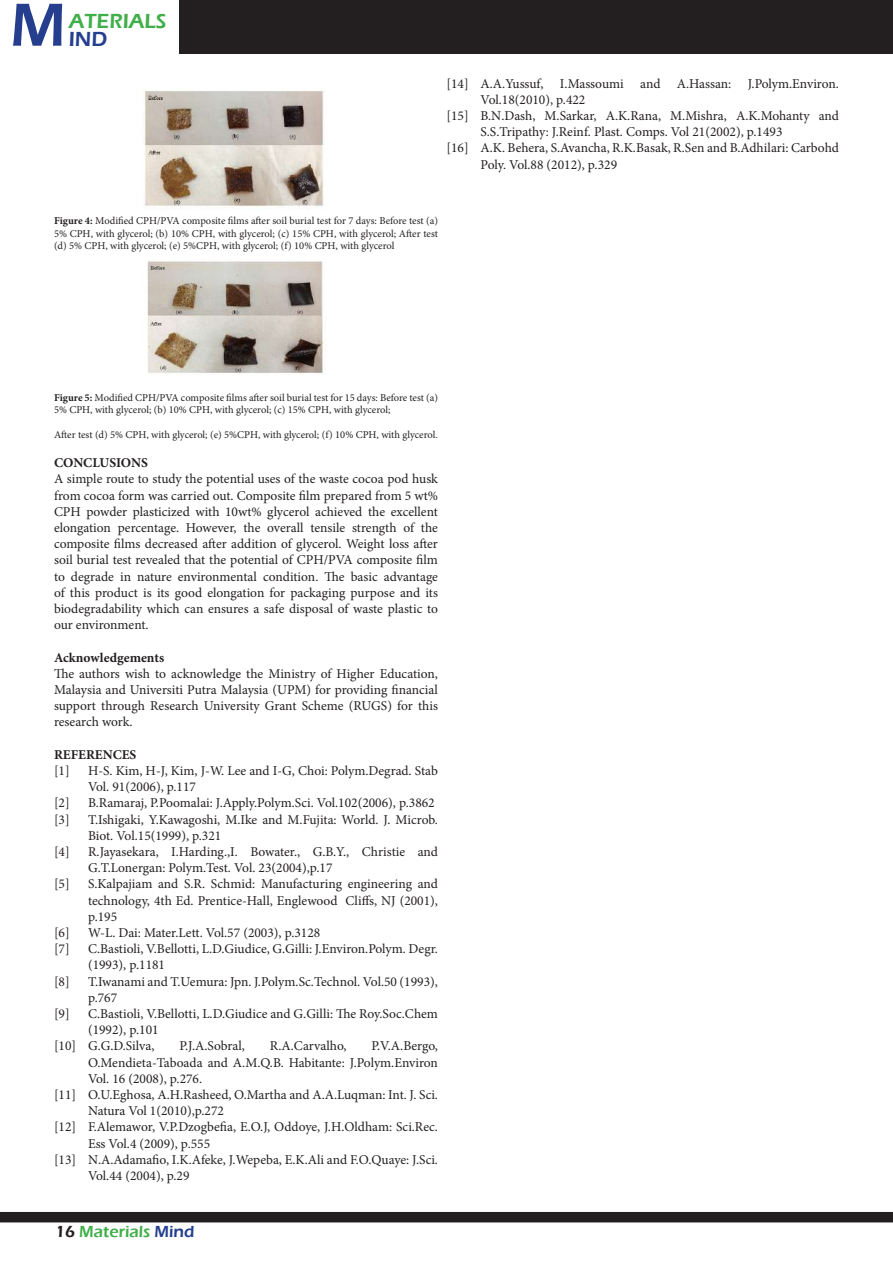
<style>
.page{position:relative;width:893px;height:1263px;background:#fff}
.page>*{position:absolute;margin:0;border:0;box-sizing:border-box;transform-origin:0 0}
.t1{font:600 63px "Eras ITC";color:#253f8e}
.t2{font:600 21px "Eras ITC";color:#40ae49}
.t3{font:600 21px "Eras ITC";color:#253f8e}
.t4{font:600 16.5px "Eras ITC";color:#40ae49}
.t5{font:13.5px/16.2px "Minion Pro";color:#231f20}
.t6{font:700 13.5px "Minion Pro";color:#231f20}
.t7{font:10.5px/12.6px "Minion Pro";color:#231f20;text-align:justify}
.s1{font-weight:700}
.s2{color:#231f20}
.s3{color:#253f8e}
</style>
<div class="page">
<div style="left:179px;top:0;width:714px;height:54px;background:#231f20"></div>
<div style="left:0;top:1212px;width:893px;height:10px;background:#231f20"></div>
<img style="left:147px;top:259px;width:177px;height:116px">
<img style="left:144px;top:90px;width:180px;height:120px">
<h1 class="t1" style="left:10px;top:-11px;width:57px">M</h1>
<h2 class="t2" style="left:69px;top:9px;width:100px">ATERIALS</h2>
<h2 class="t3" style="left:69px;top:27px;width:40px">IND</h2>
<p class="t5" style="left:446px;top:75px;width:394px">[14] A.A.Yussuf, I.Massoumi and A.Hassan: J.Polym.Environ.</p>
<p class="t5" style="left:480px;top:92px;width:106px">Vol.18(2010), p.422</p>
<p class="t5" style="left:446px;top:108px;width:394px">[15] B.N.Dash, M.Sarkar, A.K.Rana, M.Mishra, A.K.Mohanty and</p>
<p class="t5" style="left:480px;top:124px;width:303px">S.S.Tripathy: J.Reinf. Plast. Comps. Vol 21(2002), p.1493</p>
<p class="t5" style="left:446px;top:140px;width:394px">[16] A.K. Behera, S.Avancha, R.K.Basak, R.Sen and B.Adhilari: Carbohd</p>
<p class="t5" style="left:480px;top:156px;width:138px">Poly. Vol.88 (2012), p.329</p>
<p class="t7" style="left:54px;top:214px;width:386px"><span class="s1">Figure 4:</span> Modified CPH/PVA composite films after soil burial test for 7 days: Before test (a)<br>5% CPH, with glycerol; (b) 10% CPH, with glycerol; (c) 15% CPH, with glycerol; After test (d) 5% CPH, with glycerol; (e) 5%CPH, with glycerol; (f) 10% CPH, with glycerol</p>
<p class="t7" style="left:54px;top:391px;width:386px"><span class="s1">Figure 5:</span> Modified CPH/PVA composite films after soil burial test for 15 days: Before test (a)<br>5% CPH, with glycerol; (b) 10% CPH, with glycerol; (c) 15% CPH, with glycerol;</p>
<p class="t7" style="left:54px;top:429px;width:385px">After test (d) 5% CPH, with glycerol; (e) 5%CPH, with glycerol; (f) 10% CPH, with glycerol.</p>
<p class="t6" style="left:54px;top:453px;width:95px">CONCLUSIONS</p>
<p class="t5" style="left:54px;top:471px;width:386px;text-align:justify">A simple route to study the potential uses of the waste cocoa pod husk from cocoa form was carried out. Composite film prepared from 5 wt% CPH powder plasticized with 10wt% glycerol achieved the excellent elongation percentage. However, the overall tensile strength of the composite films decreased after addition of glycerol. Weight loss after soil burial test revealed that the potential of CPH/PVA composite film to degrade in nature environmental condition. The basic advantage of this product is its good elongation for packaging purpose and its biodegradability which can ensures a safe disposal of waste plastic to our environment.</p>
<p class="t6" style="left:54px;top:648px;width:112px">Acknowledgements</p>
<p class="t5" style="left:54px;top:665px;width:385px;text-align:justify">The authors wish to acknowledge the Ministry of Higher Education, Malaysia and Universiti Putra Malaysia (UPM) for providing financial support through Research University Grant Scheme (RUGS) for this research work.</p>
<p class="t6" style="left:54px;top:745px;width:84px">REFERENCES</p>
<p class="t5" style="left:54px;top:763px;width:17px">[1]</p>
<p class="t5" style="left:88px;top:763px;width:351px">H-S. Kim, H-J, Kim, J-W. Lee and I-G, Choi: Polym.Degrad. Stab<br>Vol. 91(2006), p.117</p>
<p class="t5" style="left:54px;top:795px;width:17px">[2]</p>
<p class="t5" style="left:88px;top:795px;width:348px">B.Ramaraj, P.Poomalai: J.Apply.Polym.Sci. Vol.102(2006), p.3862</p>
<p class="t5" style="left:54px;top:811px;width:17px">[3]</p>
<p class="t5" style="left:88px;top:811px;width:351px">T.Ishigaki, Y.Kawagoshi, M.Ike and M.Fujita: World. J. Microb.<br>Biot. Vol.15(1999), p.321</p>
<p class="t5" style="left:54px;top:844px;width:17px">[4]</p>
<p class="t5" style="left:88px;top:844px;width:351px">R.Jayasekara, I.Harding.,I. Bowater., G.B.Y., Christie and<br>G.T.Lonergan: Polym.Test. Vol. 23(2004),p.17</p>
<p class="t5" style="left:54px;top:876px;width:17px">[5]</p>
<p class="t5" style="left:88px;top:876px;width:351px;text-align:justify">S.Kalpajiam and S.R. Schmid: Manufacturing engineering and technology, 4th Ed. Prentice-Hall, Englewood Cliffs, NJ (2001), p.195</p>
<p class="t5" style="left:54px;top:925px;width:17px">[6]</p>
<p class="t5" style="left:88px;top:925px;width:234px">W-L. Dai: Mater.Lett. Vol.57 (2003), p.3128</p>
<p class="t5" style="left:54px;top:941px;width:17px">[7]</p>
<p class="t5" style="left:88px;top:941px;width:351px">C.Bastioli, V.Bellotti, L.D.Giudice, G.Gilli: J.Environ.Polym. Degr. (1993), p.1181</p>
<p class="t5" style="left:54px;top:973px;width:17px">[8]</p>
<p class="t5" style="left:88px;top:973px;width:351px">T.Iwanami and T.Uemura: Jpn. J.Polym.Sc.Technol. Vol.50 (1993), p.767</p>
<p class="t5" style="left:54px;top:1006px;width:17px">[9]</p>
<p class="t5" style="left:88px;top:1006px;width:351px">C.Bastioli, V.Bellotti, L.D.Giudice and G.Gilli: The Roy.Soc.Chem</p>
<p class="t5" style="left:88px;top:1022px;width:72px">(1992), p.101</p>
<p class="t5" style="left:54px;top:1038px;width:102px">[10] G.G.D.Silva,</p>
<p class="t5" style="left:179px;top:1038px;width:67px">P.J.A.Sobral,</p>
<p class="t5" style="left:270px;top:1038px;width:78px">R.A.Carvalho,</p>
<p class="t5" style="left:371px;top:1038px;width:68px">P.V.A.Bergo,</p>
<p class="t5" style="left:88px;top:1054px;width:351px">O.Mendieta-Taboada and A.M.Q.B. Habitante: J.Polym.Environ</p>
<p class="t5" style="left:88px;top:1070px;width:116px">Vol. 16 (2008), p.276.</p>
<p class="t5" style="left:54px;top:1087px;width:385px">[11] O.U.Eghosa, A.H.Rasheed, O.Martha and A.A.Luqman: Int. J. Sci.</p>
<p class="t5" style="left:88px;top:1103px;width:137px">Natura Vol 1(2010),p.272</p>
<p class="t5" style="left:54px;top:1119px;width:385px">[12] F.Alemawor, V.P.Dzogbefia, E.O.J, Oddoye, J.H.Oldham: Sci.Rec.</p>
<p class="t5" style="left:88px;top:1135px;width:124px">Ess Vol.4 (2009), p.555</p>
<p class="t5" style="left:54px;top:1151px;width:385px">[13] N.A.Adamafio, I.K.Afeke, J.Wepeba, E.K.Ali and F.O.Quaye: J.Sci.</p>
<p class="t5" style="left:88px;top:1168px;width:103px">Vol.44 (2004), p.29</p>
<p class="t4" style="left:55px;top:1222px;width:141px"><span class="s2">16</span> Materials <span class="s3">Mind</span></p>
</div>
